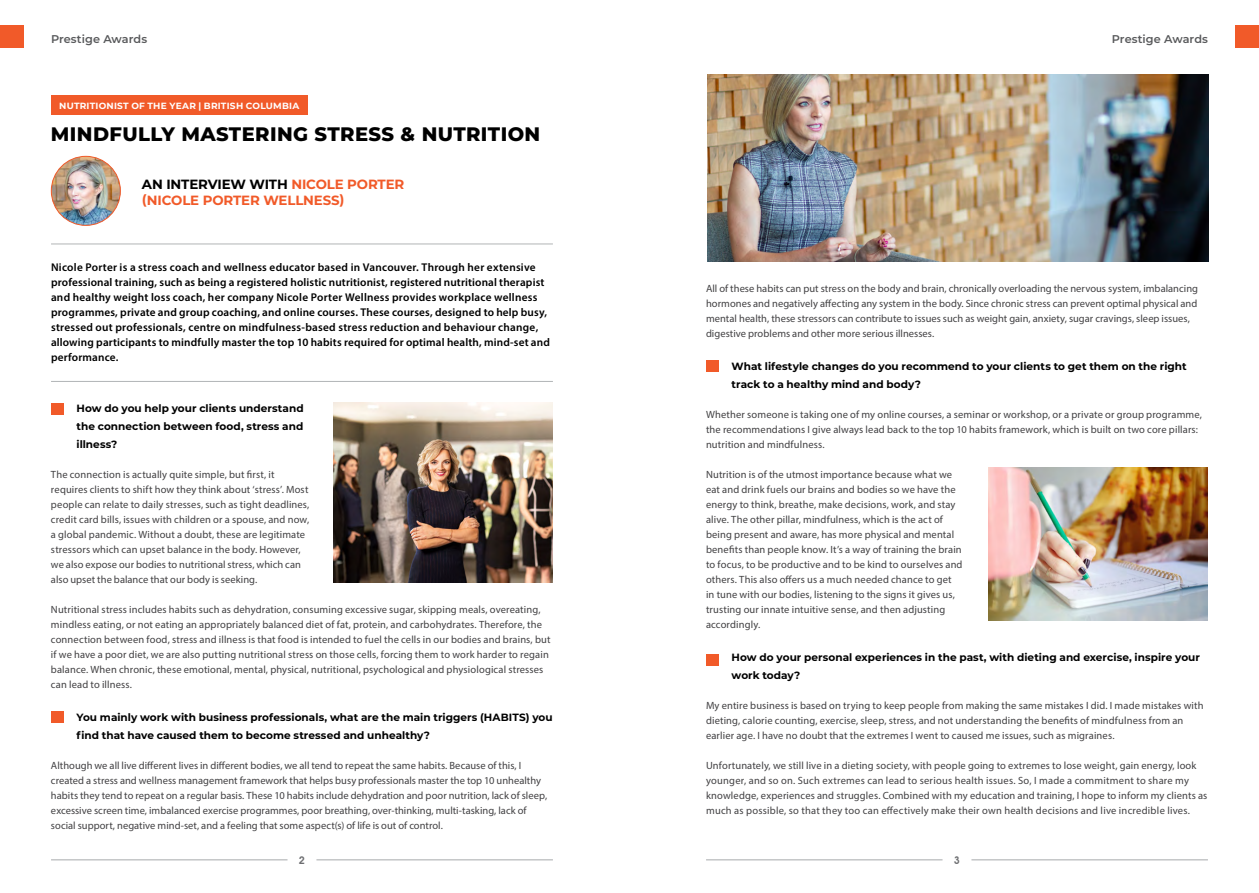
<style>
.page{position:relative;width:1259px;height:893px;background:#fff}
.page>*{position:absolute;margin:0;border:0;box-sizing:border-box;transform-origin:0 0}
.t1{font:800 19.5px "Montserrat";letter-spacing:.02em;color:#000}
.t2{font:700 13.35px/16px "Montserrat";letter-spacing:-.01em;color:#f15a29}
.t3{font:600 11.25px/15px "Myriad Pro";letter-spacing:.015em;color:#000}
.t4{font:600 11.25px "Montserrat";letter-spacing:.01em;color:#58595b}
.t5{font:10.5px/15px "Myriad Pro";letter-spacing:.01em;color:#414042}
.t6{font:700 10.5px/18px "Montserrat";letter-spacing:.005em;color:#000}
.t7{font:600 10.5px "Avant Garde IT Cby BT";color:#6d6e71}
.t8{font:700 9px "Montserrat";letter-spacing:.025em;color:#fff}
.s1{color:#000}
</style>
<div class="page">
<div style="left:0;top:25px;width:24px;height:23px;background:#f15a29"></div>
<div style="left:1235px;top:25px;width:24px;height:23px;background:#f15a29"></div>
<hr style="left:971px;top:859px;width:237px;height:1px;background:#a7a9ac">
<hr style="left:706px;top:859px;width:236px;height:1px;background:#a7a9ac">
<hr style="left:316px;top:859px;width:237px;height:1px;background:#a7a9ac">
<hr style="left:51px;top:859px;width:236px;height:1px;background:#a7a9ac">
<img style="left:334px;top:402px;width:219px;height:181px">
<img style="left:989px;top:467px;width:219px;height:153px">
<img style="left:707px;top:74px;width:501px;height:187px">
<div style="left:51px;top:403px;width:12px;height:11px;background:#f15a29"></div>
<div style="left:51px;top:712px;width:12px;height:11px;background:#f15a29"></div>
<div style="left:706px;top:654px;width:12px;height:11px;background:#f15a29"></div>
<div style="left:706px;top:361px;width:12px;height:11px;background:#f15a29"></div>
<hr style="left:51px;top:244px;width:502px;height:1px;background:#b1b4b6">
<hr style="left:51px;top:381px;width:502px;height:1px;background:#b1b4b6">
<img style="left:51px;top:156px;width:69px;height:69px;border-radius:35px">
<div style="left:51px;top:156px;width:70px;height:70px;border:1px solid #f15a29;border-radius:50%"></div>
<div style="left:51px;top:95px;width:256px;height:20px;background:#f15a29"></div>
<p class="t4" style="left:51px;top:31px;width:98px">Prestige Awards</p>
<p class="t4" style="left:1111px;top:31px;width:98px">Prestige Awards</p>
<p class="t8" style="left:59px;top:99px;width:242px">NUTRITIONIST OF THE YEAR | BRITISH COLUMBIA</p>
<h1 class="t1" style="left:51px;top:120px;width:491px">MINDFULLY MASTERING STRESS &amp; NUTRITION</h1>
<p class="t2" style="left:142px;top:175px;width:264px"><span class="s1">AN INTERVIEW WITH</span> NICOLE PORTER (NICOLE PORTER WELLNESS)</p>
<p class="t3" style="left:51px;top:259px;width:500px">Nicole Porter is a stress coach and wellness educator based in Vancouver. Through her extensive professional training, such as being a registered holistic nutritionist, registered nutritional therapist and healthy weight loss coach, her company Nicole Porter Wellness provides workplace wellness programmes, private and group coaching, and online courses. These courses, designed to help busy, stressed out professionals, centre on mindfulness-based stress reduction and behaviour change, allowing participants to mindfully master the top 10 habits required for optimal health, mind-set and performance.</p>
<p class="t6" style="left:76px;top:399px;width:229px;text-align:justify">How do you help your clients understand the connection between food, stress and illness?</p>
<p class="t5" style="left:51px;top:467px;width:260px">The connection is actually quite simple, but first, it requires clients to shift how they think about ‘stress’. Most people can relate to daily stresses, such as tight deadlines, credit card bills, issues with children or a spouse, and now, a global pandemic. Without a doubt, these are legitimate stressors which can upset balance in the body. However, we also expose our bodies to nutritional stress, which can also upset the balance that our body is seeking.</p>
<p class="t5" style="left:51px;top:602px;width:501px">Nutritional stress includes habits such as dehydration, consuming excessive sugar, skipping meals, overeating, mindless eating, or not eating an appropriately balanced diet of fat, protein, and carbohydrates. Therefore, the connection between food, stress and illness is that food is intended to fuel the cells in our bodies and brains, but if we have a poor diet, we are also putting nutritional stress on those cells, forcing them to work harder to regain balance. When chronic, these emotional, mental, physical, nutritional, psychological and physiological stresses can lead to illness.</p>
<p class="t6" style="left:76px;top:708px;width:478px">You mainly work with business professionals, what are the main triggers (HABITS) you find that have caused them to become stressed and unhealthy?</p>
<p class="t5" style="left:51px;top:758px;width:498px">Although we all live different lives in different bodies, we all tend to repeat the same habits. Because of this, I created a stress and wellness management framework that helps busy professionals master the top 10 unhealthy habits they tend to repeat on a regular basis. These 10 habits include dehydration and poor nutrition, lack of sleep, excessive screen time, imbalanced exercise programmes, poor breathing, over-thinking, multi-tasking, lack of social support, negative mind-set, and a feeling that some aspect(s) of life is out of control.</p>
<p class="t5" style="left:706px;top:281px;width:493px">All of these habits can put stress on the body and brain, chronically overloading the nervous system, imbalancing hormones and negatively affecting any system in the body. Since chronic stress can prevent optimal physical and mental health, these stressors can contribute to issues such as weight gain, anxiety, sugar cravings, sleep issues, digestive problems and other more serious illnesses.</p>
<p class="t6" style="left:731px;top:357px;width:457px">What lifestyle changes do you recommend to your clients to get them on the right track to a healthy mind and body?</p>
<p class="t5" style="left:706px;top:407px;width:497px">Whether someone is taking one of my online courses, a seminar or workshop, or a private or group programme, the recommendations I give always lead back to the top 10 habits framework, which is built on two core pillars: nutrition and mindfulness.</p>
<p class="t5" style="left:706px;top:467px;width:258px">Nutrition is of the utmost importance because what we eat and drink fuels our brains and bodies so we have the energy to think, breathe, make decisions, work, and stay alive. The other pillar, mindfulness, which is the act of being present and aware, has more physical and mental benefits than people know. It’s a way of training the brain to focus, to be productive and to be kind to ourselves and others. This also offers us a much needed chance to get in tune with our bodies, listening to the signs it gives us, trusting our innate intuitive sense, and then adjusting accordingly.</p>
<p class="t6" style="left:731px;top:648px;width:470px">How do your personal experiences in the past, with dieting and exercise, inspire your work today?</p>
<p class="t5" style="left:706px;top:698px;width:499px">My entire business is based on trying to keep people from making the same mistakes I did. I made mistakes with dieting, calorie counting, exercise, sleep, stress, and not understanding the benefits of mindfulness from an earlier age. I have no doubt that the extremes I went to caused me issues, such as migraines.</p>
<p class="t5" style="left:706px;top:758px;width:503px">Unfortunately, we still live in a dieting society, with people going to extremes to lose weight, gain energy, look younger, and so on. Such extremes can lead to serious health issues. So, I made a commitment to share my knowledge, experiences and struggles. Combined with my education and training, I hope to inform my clients as much as possible, so that they too can effectively make their own health decisions and live incredible lives.</p>
<p class="t7" style="left:299px;top:854px;width:8px">2</p>
<p class="t7" style="left:954px;top:854px;width:8px">3</p>
</div>
